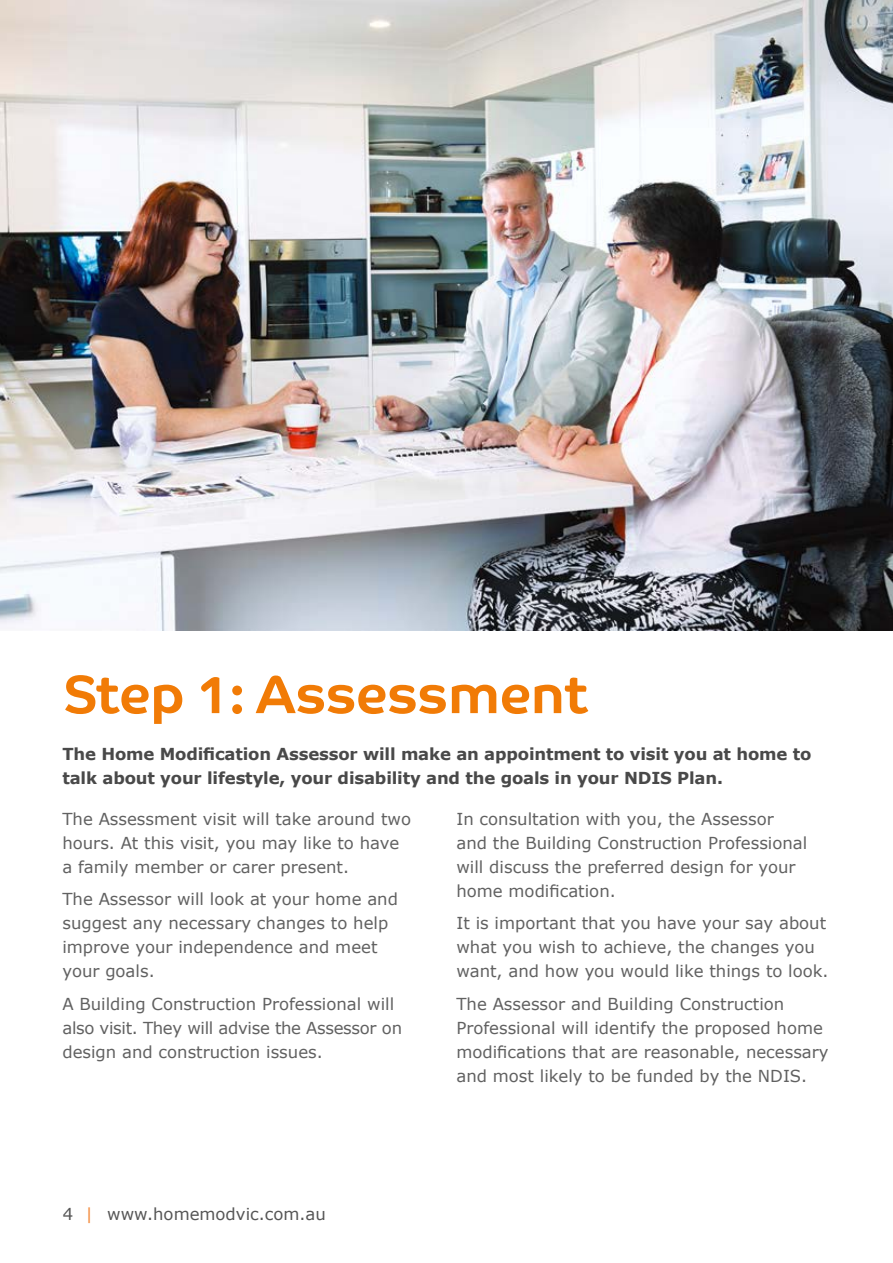
<style>
.page{position:relative;width:893px;height:1263px;background:#fff}
.page>*{position:absolute;margin:0;border:0;box-sizing:border-box;transform-origin:0 0}
.t1{font:54px "Co Text Bd";letter-spacing:-.02em;color:#f17b06}
.t2{font:16.5px/24px "Verdana";color:#616161}
.t3{font:700 16.5px/24px "Verdana";letter-spacing:-.01em;color:#494949}
.t4{font:16.5px "Verdana";color:#565656}
.s1{color:#f48d41}
</style>
<div class="page">
<img style="left:0;top:0;width:893px;height:631px">
<h1 class="t1" style="left:64px;top:661px;width:526px">Step 1: Assessment</h1>
<p class="t3" style="left:62px;top:741px;width:750px">The Home Modification Assessor will make an appointment to visit you at home to talk about your lifestyle, your disability and the goals in your NDIS Plan.</p>
<p class="t2" style="left:62px;top:807px;width:350px">The Assessment visit will take around two hours. At this visit, you may like to have a family member or carer present.</p>
<p class="t2" style="left:62px;top:887px;width:337px">The Assessor will look at your home and suggest any necessary changes to help improve your independence and meet your goals.</p>
<p class="t2" style="left:62px;top:992px;width:341px">A Building Construction Professional will also visit. They will advise the Assessor on design and construction issues.</p>
<p class="t2" style="left:456px;top:807px;width:352px">In consultation with you, the Assessor and the Building Construction Professional will discuss the preferred design for your home modification.</p>
<p class="t2" style="left:456px;top:911px;width:374px">It is important that you have your say about what you wish to achieve, the changes you want, and how you would like things to look.</p>
<p class="t2" style="left:456px;top:992px;width:374px">The Assessor and Building Construction Professional will identify the proposed home modifications that are reasonable, necessary and most likely to be funded by the NDIS.</p>
<p class="t4" style="left:63px;top:1203px;width:264px">4 <span class="s1">|</span> www.homemodvic.com.au</p>
</div>
